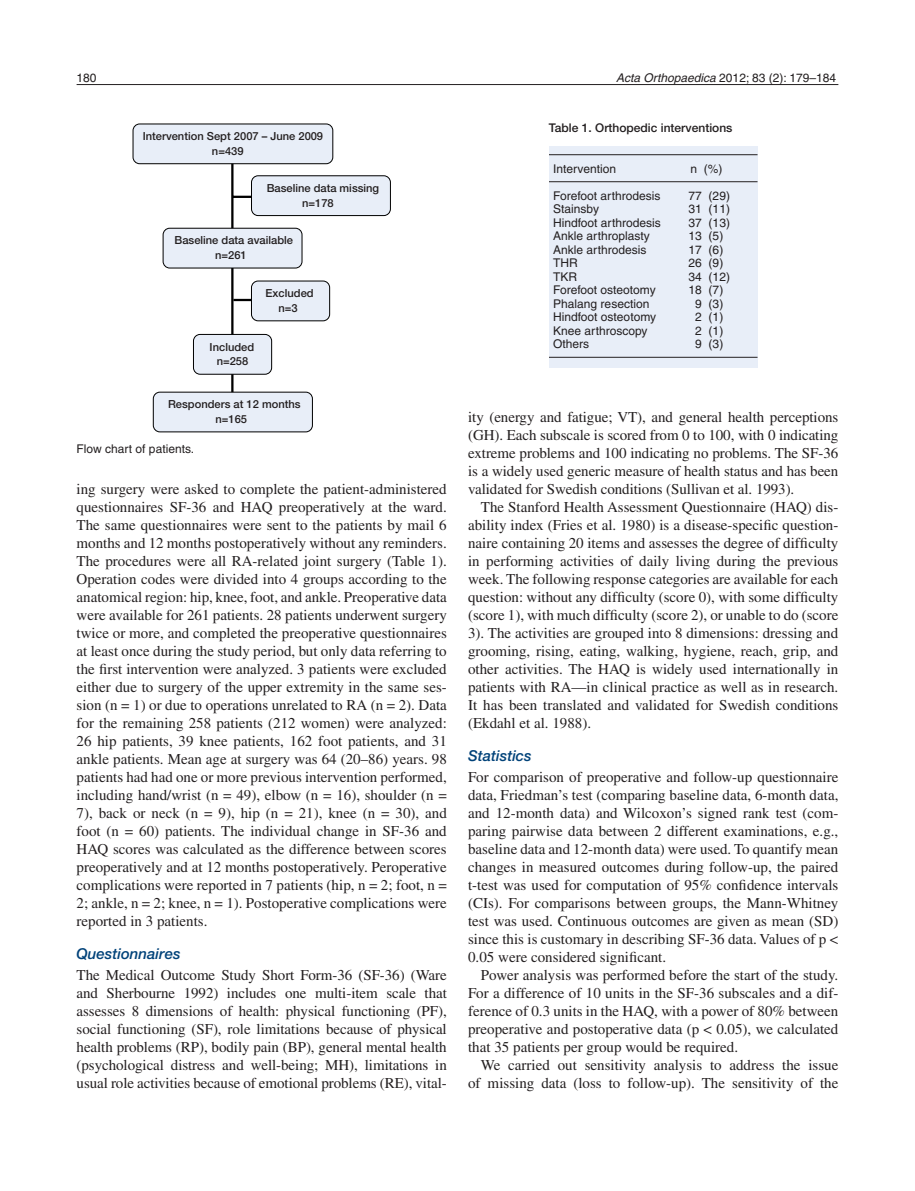
<style>
.page{position:relative;width:915px;height:1191px;background:#fff}
.page>*{position:absolute;margin:0;border:0;box-sizing:border-box;transform-origin:0 0}
.t1{font:15px/18px "Times";color:#231f20;text-align:justify}
.t2{font:italic 500 15px "Helvetica Neue LT Std";color:#004279}
.t3{font:12px "Helvetica";color:#231f20}
.t4{font:500 12px "Helvetica Neue LT Std";color:#231f20}
.t5{font:500 11.1px "Helvetica Neue LTW1 G";color:#231f20}
.s1{font-style:italic}
</style>
<div class="page">
<hr style="left:77px;top:84px;width:761px;height:1px;background:#231f20">
<svg style="left:230px;top:164px;width:90px;height:232px"></svg>
<div style="left:133px;top:124px;width:200px;height:40px;background:#e8eef8;border-radius:7px"></div>
<div style="left:133px;top:124px;width:200px;height:40px;border:1px solid #000;border-radius:7px"></div>
<div style="left:163px;top:228px;width:139px;height:40px;background:#e8eef8;border-radius:7px"></div>
<div style="left:163px;top:228px;width:139px;height:40px;border:1px solid #000;border-radius:7px"></div>
<div style="left:251px;top:176px;width:139px;height:40px;background:#e8eef8;border-radius:7px"></div>
<div style="left:251px;top:175px;width:139px;height:41px;border:1px solid #000;border-radius:7px"></div>
<div style="left:193px;top:334px;width:78px;height:40px;background:#e8eef8;border-radius:7px"></div>
<div style="left:193px;top:334px;width:79px;height:40px;border:1px solid #000;border-radius:7px"></div>
<div style="left:251px;top:281px;width:78px;height:40px;background:#e8eef8;border-radius:7px"></div>
<div style="left:251px;top:281px;width:79px;height:40px;border:1px solid #000;border-radius:7px"></div>
<div style="left:153px;top:392px;width:159px;height:40px;background:#e8eef8;border-radius:7px"></div>
<div style="left:153px;top:392px;width:160px;height:40px;border:1px solid #000;border-radius:7px"></div>
<div style="left:549px;top:146px;width:208px;height:222px;background:#e8eef8"></div>
<hr style="left:549px;top:154px;width:208px;height:1px;background:#231f20">
<hr style="left:549px;top:181px;width:208px;height:1px;background:#231f20">
<hr style="left:549px;top:357px;width:208px;height:1px;background:#231f20">
<p class="t3" style="left:77px;top:71px;width:22px">180</p>
<p class="t3" style="left:615px;top:71px;width:222px"><span class="s1">Acta Orthopaedica</span> 2012; 83 (2): 179–184</p>
<p class="t5" style="left:143px;top:130px;width:182px">Intervention Sept 2007 – June 2009</p>
<p class="t5" style="left:212px;top:144px;width:33px">n=439</p>
<p class="t5" style="left:266px;top:181px;width:114px">Baseline data missing</p>
<p class="t5" style="left:302px;top:196px;width:33px">n=178</p>
<p class="t5" style="left:174px;top:234px;width:120px">Baseline data available</p>
<p class="t5" style="left:215px;top:248px;width:33px">n=261</p>
<p class="t5" style="left:209px;top:340px;width:46px">Included</p>
<p class="t5" style="left:217px;top:355px;width:33px">n=258</p>
<p class="t5" style="left:265px;top:287px;width:50px">Excluded</p>
<p class="t5" style="left:278px;top:301px;width:21px">n=3</p>
<p class="t5" style="left:168px;top:398px;width:134px">Responders at 12 months</p>
<p class="t3" style="left:77px;top:442px;width:119px">Flow chart of patients.</p>
<p class="t5" style="left:215px;top:412px;width:33px">n=165</p>
<p class="t1" style="left:77px;top:479px;width:372px">ing surgery were asked to complete the patient-administered questionnaires SF-36 and HAQ preoperatively at the ward.<br>The same questionnaires were sent to the patients by mail 6 months and 12 months postoperatively without any reminders.<br>The procedures were all RA-related joint surgery (Table 1).<br>Operation codes were divided into 4 groups according to the anatomical region: hip, knee, foot, and ankle. Preoperative data were available for 261 patients. 28 patients underwent surgery twice or more, and completed the preoperative questionnaires at least once during the study period, but only data referring to the first intervention were analyzed. 3 patients were excluded either due to surgery of the upper extremity in the same ses&shy;sion (n = 1) or due to operations unrelated to RA (n = 2). Data for the remaining 258 patients (212 women) were analyzed:<br>26 hip patients, 39 knee patients, 162 foot patients, and 31 ankle patients. Mean age at surgery was 64 (20–86) years. 98 patients had had one or more previous intervention performed, including hand/wrist (n = 49), elbow (n = 16), shoulder (n = 7), back or neck (n = 9), hip (n = 21), knee (n = 30), and foot (n = 60) patients. The individual change in SF-36 and HAQ scores was calculated as the difference between scores preoperatively and at 12 months postoperatively. Peroperative complications were reported in 7 patients (hip, n = 2; foot, n = 2; ankle, n = 2; knee, n = 1). Postoperative complications were reported in 3 patients.</p>
<p class="t2" style="left:77px;top:944px;width:105px">Questionnaires</p>
<p class="t1" style="left:77px;top:965px;width:371px">The Medical Outcome Study Short Form-36 (SF-36) (Ware and Sherbourne 1992) includes one multi-item scale that assesses 8 dimensions of health: physical functioning (PF), social functioning (SF), role limitations because of physical health problems (RP), bodily pain (BP), general mental health (psychological distress and well-being; MH), limitations in usual role activities because of emotional problems (RE), vital-</p>
<p class="t4" style="left:549px;top:121px;width:185px">Table 1. Orthopedic interventions</p>
<p class="t3" style="left:553px;top:161px;width:64px">Intervention</p>
<p class="t3" style="left:690px;top:161px;width:34px">n (%)</p>
<p class="t3" style="left:553px;top:188px;width:109px">Forefoot arthrodesis</p>
<p class="t3" style="left:688px;top:188px;width:43px">77 (29)</p>
<p class="t3" style="left:553px;top:202px;width:47px">Stainsby</p>
<p class="t3" style="left:688px;top:202px;width:43px">31 (11)</p>
<p class="t3" style="left:553px;top:215px;width:109px">Hindfoot arthrodesis</p>
<p class="t3" style="left:688px;top:215px;width:43px">37 (13)</p>
<p class="t3" style="left:553px;top:229px;width:98px">Ankle arthroplasty</p>
<p class="t3" style="left:688px;top:229px;width:36px">13 (5)</p>
<p class="t3" style="left:553px;top:242px;width:95px">Ankle arthrodesis</p>
<p class="t3" style="left:688px;top:242px;width:36px">17 (6)</p>
<p class="t3" style="left:553px;top:256px;width:26px">THR</p>
<p class="t3" style="left:688px;top:256px;width:36px">26 (9)</p>
<p class="t3" style="left:553px;top:269px;width:25px">TKR</p>
<p class="t3" style="left:688px;top:269px;width:43px">34 (12)</p>
<p class="t3" style="left:553px;top:283px;width:104px">Forefoot osteotomy</p>
<p class="t3" style="left:688px;top:283px;width:36px">18 (7)</p>
<p class="t3" style="left:553px;top:296px;width:98px">Phalang resection</p>
<p class="t3" style="left:695px;top:296px;width:30px">9 (3)</p>
<p class="t3" style="left:553px;top:310px;width:104px">Hindfoot osteotomy</p>
<p class="t3" style="left:695px;top:310px;width:30px">2 (1)</p>
<p class="t3" style="left:553px;top:323px;width:96px">Knee arthroscopy</p>
<p class="t3" style="left:695px;top:323px;width:30px">2 (1)</p>
<p class="t3" style="left:553px;top:337px;width:38px">Others</p>
<p class="t3" style="left:695px;top:337px;width:30px">9 (3)</p>
<p class="t1" style="left:468px;top:407px;width:371px">ity (energy and fatigue; VT), and general health perceptions (GH). Each subscale is scored from 0 to 100, with 0 indicating extreme problems and 100 indicating no problems. The SF-36 is a widely used generic measure of health status and has been validated for Swedish conditions (Sullivan et al. 1993).</p>
<p class="t1" style="left:468px;top:497px;width:371px;text-indent:13px">The Stanford Health Assessment Questionnaire (HAQ) dis&shy;ability index (Fries et al. 1980) is a disease-specific question&shy;naire containing 20 items and assesses the degree of difficulty in performing activities of daily living during the previous week. The following response categories are available for each question: without any difficulty (score 0), with some difficulty (score 1), with much difficulty (score 2), or unable to do (score 3). The activities are grouped into 8 dimensions: dressing and grooming, rising, eating, walking, hygiene, reach, grip, and other activities. The HAQ is widely used internationally in patients with RA—in clinical practice as well as in research.<br>It has been translated and validated for Swedish conditions (Ekdahl et al. 1988).</p>
<p class="t2" style="left:468px;top:746px;width:65px">Statistics</p>
<p class="t1" style="left:468px;top:767px;width:371px">For comparison of preoperative and follow-up questionnaire data, Friedman’s test (comparing baseline data, 6-month data, and 12-month data) and Wilcoxon’s signed rank test (com&shy;paring pairwise data between 2 different examinations, e.g., baseline data and 12-month data) were used. To quantify mean changes in measured outcomes during follow-up, the paired t-test was used for computation of 95% confidence intervals (CIs). For comparisons between groups, the Mann-Whitney test was used. Continuous outcomes are given as mean (SD) since this is customary in describing SF-36 data. Values of p &lt; 0.05 were considered significant.</p>
<p class="t1" style="left:468px;top:965px;width:371px;text-indent:13px">Power analysis was performed before the start of the study.<br>For a difference of 10 units in the SF-36 subscales and a dif&shy;ference of 0.3 units in the HAQ, with a power of 80% between preoperative and postoperative data (p &lt; 0.05), we calculated that 35 patients per group would be required.</p>
<p class="t1" style="left:468px;top:1055px;width:371px;text-align:right">We carried out sensitivity analysis to address the issue of missing data (loss to follow-up). The sensitivity of the</p>
</div>
